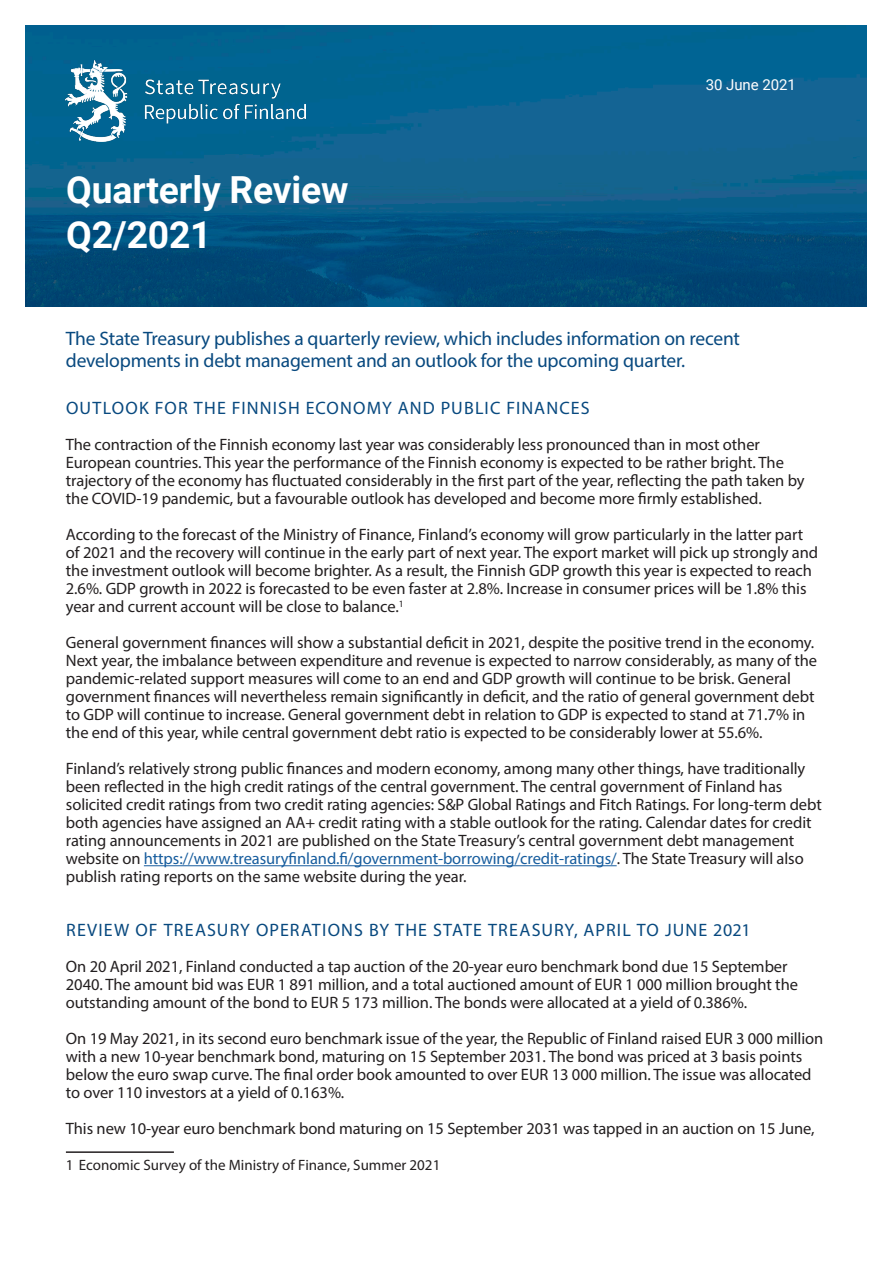
<style>
.page{position:relative;width:893px;height:1263px;background:#fff}
.page>*{position:absolute;margin:0;border:0;box-sizing:border-box;transform-origin:0 0}
.t1{font:700 37.2px/44.7px "Roboto";letter-spacing:-.005em;color:#fff}
.t2{font:19.5px/22.5px "Myriad Pro";letter-spacing:-.01em;color:#08497f}
.t3{font:18px "Myriad Pro";letter-spacing:.065em;color:#08497f}
.t4{font:16.5px/18px "Myriad Pro";letter-spacing:-.005em;color:#231f20}
.t5{font:15px "Myriad Pro";color:#231f20}
.t6{font:15px "Roboto";letter-spacing:-.005em;color:#fff}
.s1{color:#175d9e}
</style>
<div class="page">
<img style="left:26px;top:26px;width:840px;height:280px">
<hr style="left:144px;top:865px;width:473px;height:1px;background:#175d9e">
<hr style="left:66px;top:1151px;width:108px;height:2px;background:#231f20">
<img style="left:66px;top:60px;width:240px;height:81px">
<h1 class="t1" style="left:66px;top:166px;width:284px">Quarterly Review<br>Q2/2021</h1>
<p class="t6" style="left:706px;top:74px;width:91px">30 June 2021</p>
<p class="t2" style="left:66px;top:326px;width:676px">The State Treasury publishes a quarterly review, which includes information on recent developments in debt management and an outlook for the upcoming quarter.</p>
<p class="t3" style="left:66px;top:397px;width:525px">OUTLOOK FOR THE FINNISH ECONOMY AND PUBLIC FINANCES</p>
<p class="t4" style="left:66px;top:435px;width:740px">The contraction of the Finnish economy last year was considerably less pronounced than in most other European countries. This year the performance of the Finnish economy is expected to be rather bright. The trajectory of the economy has fluctuated considerably in the first part of the year, reflecting the path taken by the COVID-19 pandemic, but a favourable outlook has developed and become more firmly established.</p>
<p class="t4" style="left:66px;top:525px;width:754px">According to the forecast of the Ministry of Finance, Finland’s economy will grow particularly in the latter part of 2021 and the recovery will continue in the early part of next year. The export market will pick up strongly and the investment outlook will become brighter. As a result, the Finnish GDP growth this year is expected to reach 2.6%. GDP growth in 2022 is forecasted to be even faster at 2.8%. Increase in consumer prices will be 1.8% this year and current account will be close to balance.<sup>1</sup></p>
<p class="t4" style="left:66px;top:633px;width:753px">General government finances will show a substantial deficit in 2021, despite the positive trend in the economy.<br>Next year, the imbalance between expenditure and revenue is expected to narrow considerably, as many of the pandemic-related support measures will come to an end and GDP growth will continue to be brisk. General government finances will nevertheless remain significantly in deficit, and the ratio of general government debt to GDP will continue to increase. General government debt in relation to GDP is expected to stand at 71.7% in the end of this year, while central government debt ratio is expected to be considerably lower at 55.6%.</p>
<p class="t4" style="left:66px;top:759px;width:757px">Finland’s relatively strong public finances and modern economy, among many other things, have traditionally been reflected in the high credit ratings of the central government. The central government of Finland has solicited credit ratings from two credit rating agencies: S&amp;P Global Ratings and Fitch Ratings. For long-term debt both agencies have assigned an AA+ credit rating with a stable outlook for the rating. Calendar dates for credit rating announcements in 2021 are published on the State Treasury’s central government debt management website on <span class="s1">https://www.treasuryfinland.fi/government-borrowing/credit-ratings/</span>. The State Treasury will also publish rating reports on the same website during the year.</p>
<p class="t3" style="left:66px;top:919px;width:686px">REVIEW OF TREASURY OPERATIONS BY THE STATE TREASURY, APRIL TO JUNE 2021</p>
<p class="t4" style="left:66px;top:957px;width:734px">On 20 April 2021, Finland conducted a tap auction of the 20-year euro benchmark bond due 15 September<br>2040. The amount bid was EUR 1 891 million, and a total auctioned amount of EUR 1 000 million brought the outstanding amount of the bond to EUR 5 173 million. The bonds were allocated at a yield of 0.386%.</p>
<p class="t4" style="left:66px;top:1029px;width:759px">On 19 May 2021, in its second euro benchmark issue of the year, the Republic of Finland raised EUR 3 000 million with a new 10-year benchmark bond, maturing on 15 September 2031. The bond was priced at 3 basis points below the euro swap curve. The final order book amounted to over EUR 13 000 million. The issue was allocated to over 110 investors at a yield of 0.163%.</p>
<p class="t4" style="left:66px;top:1119px;width:750px">This new 10-year euro benchmark bond maturing on 15 September 2031 was tapped in an auction on 15 June,</p>
<p class="t5" style="left:66px;top:1156px;width:376px">1 Economic Survey of the Ministry of Finance, Summer 2021</p>
</div>
